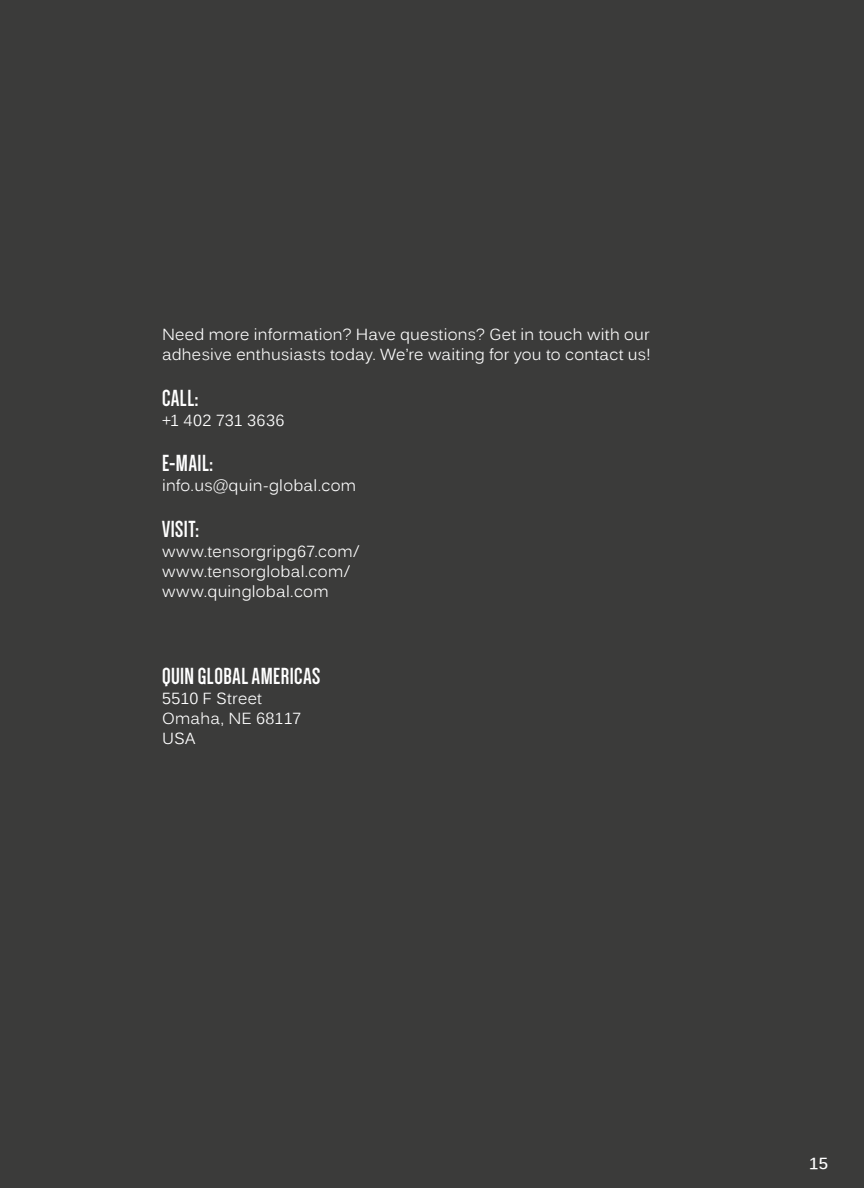
<style>
.page{position:relative;width:864px;height:1188px;background:#fff}
.page>*{position:absolute;margin:0;border:0;box-sizing:border-box;transform-origin:0 0}
.t1{font:700 24px "Dense";letter-spacing:.025em;color:#fff}
.t2{font:16px/20px "Kalinga";letter-spacing:.015em;color:#fff}
.t3{font:16px "Kalinga";letter-spacing:.035em;color:#fff}
.t4{font:700 16px "Kalinga";color:#fff}
</style>
<div class="page">
<div style="left:0;top:1134px;width:864px;height:54px;background:#3b3b3a"></div>
<div style="left:0;top:0;width:864px;height:1134px;background:#3b3b3a"></div>
<p class="t2" style="left:162px;top:326px;width:490px">Need more information? Have questions? Get in touch with our adhesive enthusiasts today. We’re waiting for you to contact us!</p>
<p class="t1" style="left:162px;top:386px;width:38px">CALL:</p>
<p class="t3" style="left:162px;top:410px;width:124px">+1 402 731 3636</p>
<p class="t1" style="left:162px;top:451px;width:53px">E-MAIL:</p>
<p class="t2" style="left:162px;top:477px;width:196px">info.us@quin-global.com</p>
<p class="t1" style="left:162px;top:517px;width:38px">VISIT:</p>
<p class="t2" style="left:162px;top:543px;width:199px">www.tensorgripg67.com/ www.tensorglobal.com/ www.quinglobal.com</p>
<p class="t1" style="left:162px;top:664px;width:160px">QUIN GLOBAL AMERICAS</p>
<p class="t2" style="left:162px;top:690px;width:141px">5510 F Street<br>Omaha, NE 68117<br>USA</p>
<p class="t4" style="left:809px;top:1153px;width:20px">15</p>
</div>
